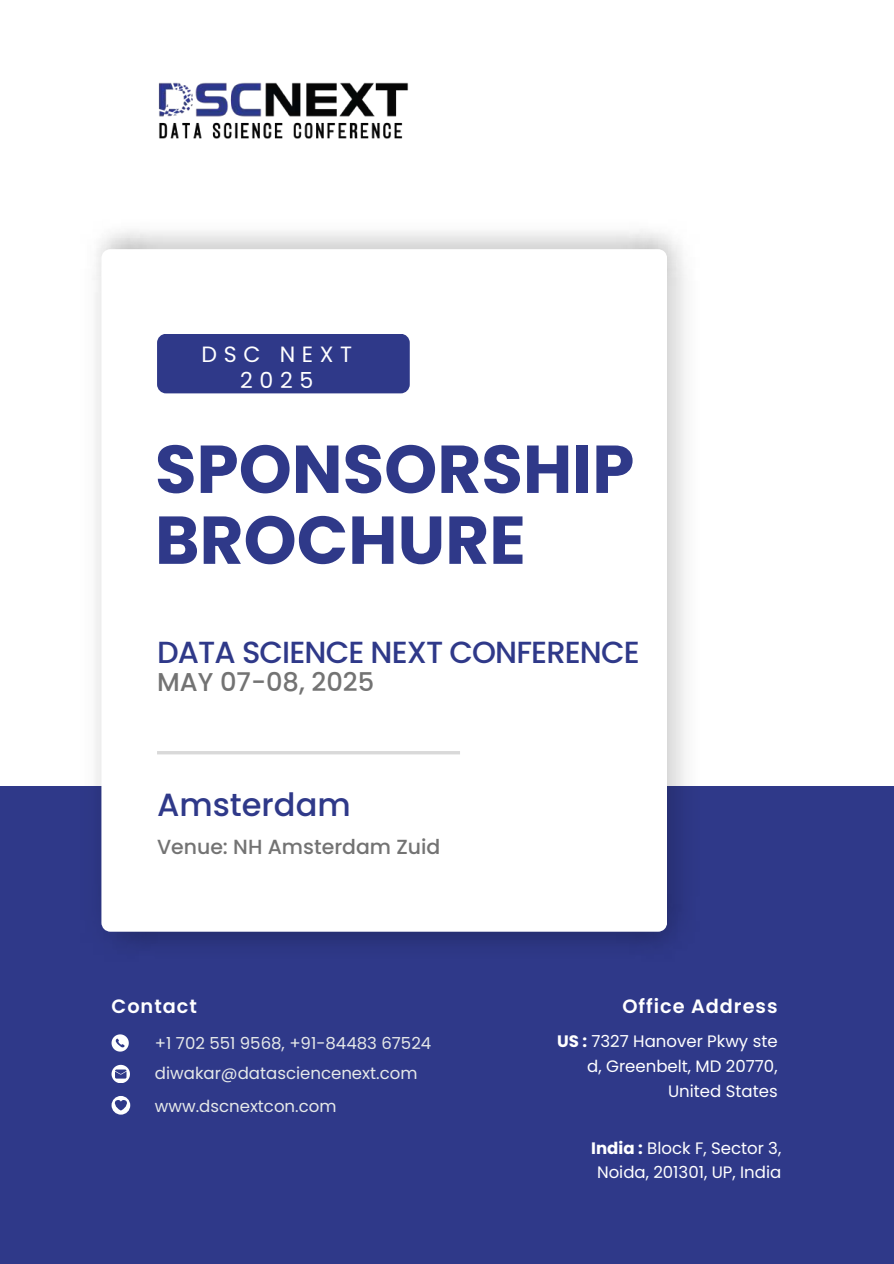
<style>
.page{position:relative;width:894px;height:1264px;background:#fff}
.page>*{position:absolute;margin:0;border:0;box-sizing:border-box;transform-origin:0 0}
.t1{font:700 67.5px/70.8px "Poppins";color:#2f3989}
.t2{font:500 32.1px "Poppins";color:#2f3989}
.t3{font:500 30.45px "Poppins";letter-spacing:-.03em;color:#2f3989}
.t4{font:500 25.8px "Poppins";color:#737373}
.t5{font:22.05px/25.8px "Poppins";letter-spacing:.3em;color:#fff;text-align:center}
.t6{font:500 20.4px "Poppins";color:#737373}
.t7{font:600 19.35px "Poppins";letter-spacing:.05em;color:#fff}
.t8{font:16.5px/24.8px "Poppins";color:#fff;text-align:right}
.t9{font:16.5px/30.5px "Poppins";color:#e6e9e9}
.s1{font-weight:700}
</style>
<div class="page">
<div style="left:0;top:785px;width:893px;height:478px;background:#2f3989"></div>
<img style="left:616px;top:223px;width:82px;height:671px">
<img style="left:81px;top:223px;width:82px;height:563px">
<img style="left:107px;top:894px;width:574px;height:51px">
<svg style="left:101px;top:249px;width:566px;height:682px"></svg>
<div style="left:157px;top:334px;width:252px;height:59px;background:#2f3989;border-radius:9px"></div>
<hr style="left:157px;top:751px;width:303px;height:3px;background:#d9d9d9">
<svg style="left:111px;top:1034px;width:17px;height:17px"></svg>
<svg style="left:111px;top:1064px;width:18px;height:18px"></svg>
<svg style="left:111px;top:1095px;width:19px;height:19px"></svg>
<svg style="left:114px;top:1099px;width:13px;height:11px"></svg>
<img style="left:158px;top:82px;width:251px;height:57px">
<h3 class="t5" style="left:201px;top:341px;width:152px">DSC NEXT<br>2025</h3>
<h1 class="t1" style="left:155px;top:434px;width:481px">SPONSORSHIP<br>BROCHURE</h1>
<h3 class="t3" style="left:157px;top:631px;width:484px">DATA SCIENCE NEXT CONFERENCE</h3>
<h3 class="t4" style="left:157px;top:664px;width:219px">MAY 07-08, 2025</h3>
<h2 class="t2" style="left:157px;top:782px;width:195px">Amsterdam</h2>
<p class="t6" style="left:157px;top:833px;width:285px">Venue: NH Amsterdam Zuid</p>
<p class="t7" style="left:111px;top:992px;width:87px">Contact</p>
<p class="t7" style="left:622px;top:992px;width:157px">Office Address</p>
<p class="t9" style="left:155px;top:1027px;width:278px">+1 702 551 9568, +91-84483 67524 diwakar@datasciencenext.com</p>
<p class="t8" style="left:557px;top:1028px;width:222px"><span class="s1">US :</span> 7327 Hanover Pkwy ste d, Greenbelt, MD 20770,<br>United States</p>
<p class="t9" style="left:155px;top:1090px;width:183px">www.dscnextcon.com</p>
<p class="t8" style="left:591px;top:1135px;width:192px;text-align:center"><span class="s1">India :</span> Block F, Sector 3,<br>Noida, 201301, UP, India</p>
</div>
